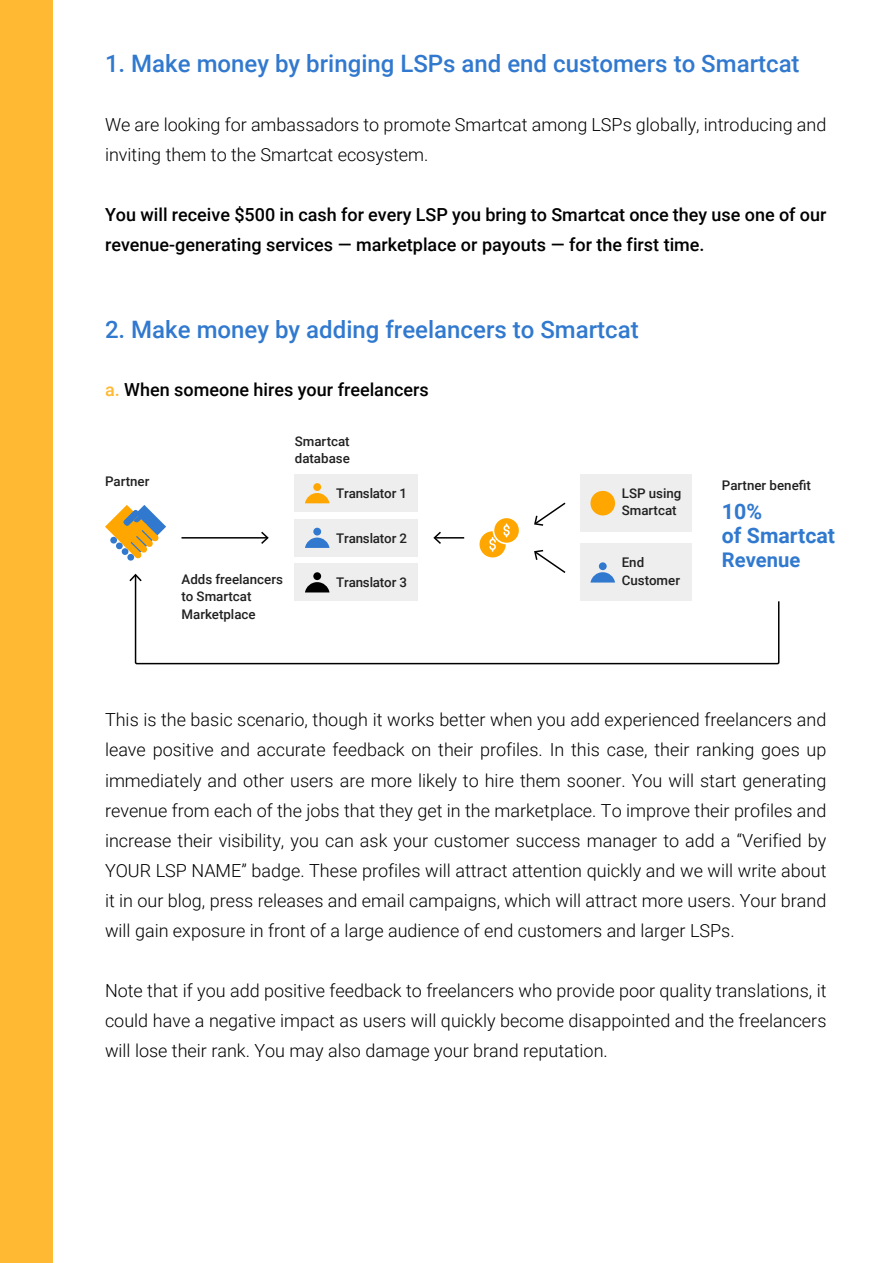
<style>
.page{position:relative;width:893px;height:1263px;background:#fff}
.page>*{position:absolute;margin:0;border:0;box-sizing:border-box;transform-origin:0 0}
.t1{font:500 24px "Roboto";color:#3179cf}
.t2{font:700 21.3px/24px "Roboto";color:#3179cf}
.t3{font:700 20.25px "Roboto";color:#3179cf}
.t4{font:300 18px/30px "Roboto";color:#000;text-align:justify}
.t5{font:500 18px/30px "Roboto";color:#000}
.t6{font:500 13.35px/17.2px "Roboto";color:#212121}
.s1{color:#ffb933}
</style>
<div class="page">
<div style="left:0;top:0;width:52px;height:1263px;background:#ffb933"></div>
<hr style="left:181px;top:537px;width:86px;height:2px;background:#000">
<svg style="left:261px;top:532px;width:8px;height:12px"></svg>
<hr style="left:435px;top:537px;width:29px;height:2px;background:#000">
<svg style="left:433px;top:532px;width:8px;height:12px"></svg>
<svg style="left:534px;top:502px;width:32px;height:24px"></svg>
<svg style="left:534px;top:550px;width:32px;height:23px"></svg>
<svg style="left:480px;top:518px;width:39px;height:39px"></svg>
<div style="left:295px;top:474px;width:123px;height:38px;background:#eee"></div>
<div style="left:295px;top:519px;width:123px;height:38px;background:#eee"></div>
<div style="left:295px;top:563px;width:123px;height:38px;background:#eee"></div>
<div style="left:313px;top:483px;width:8px;height:8px;background:#ffa700;border-radius:50%"></div>
<svg style="left:305px;top:493px;width:24px;height:10px"></svg>
<div style="left:313px;top:528px;width:8px;height:7px;background:#3179cf;border-radius:50%"></div>
<svg style="left:305px;top:538px;width:24px;height:10px"></svg>
<div style="left:580px;top:474px;width:112px;height:58px;background:#eee"></div>
<div style="left:590px;top:491px;width:25px;height:24px;background:#ffa700;border-radius:50%"></div>
<div style="left:580px;top:544px;width:112px;height:57px;background:#eee"></div>
<div style="left:599px;top:562px;width:8px;height:8px;background:#3179cf;border-radius:50%"></div>
<svg style="left:596px;top:572px;width:13px;height:2px"></svg>
<svg style="left:134px;top:574px;width:646px;height:91px"></svg>
<svg style="left:129px;top:574px;width:13px;height:7px"></svg>
<svg style="left:105px;top:505px;width:61px;height:56px"></svg>
<h1 class="t1" style="left:105px;top:47px;width:696px">1. Make money by bringing LSPs and end customers to Smartcat</h1>
<p class="t4" style="left:105px;top:109px;width:723px">We are looking for ambassadors to promote Smartcat among LSPs globally, introducing and inviting them to the Smartcat ecosystem.</p>
<p class="t5" style="left:105px;top:199px;width:723px">You will receive $500 in cash for every LSP you bring to Smartcat once they use one of our revenue-generating services — marketplace or payouts — for the first time.</p>
<h1 class="t1" style="left:105px;top:312px;width:535px">2. Make money by adding freelancers to Smartcat</h1>
<p class="t5" style="left:105px;top:374px;width:325px"><span class="s1">a.</span> When someone hires your freelancers</p>
<p class="t6" style="left:105px;top:472px;width:46px">Partner</p>
<p class="t6" style="left:181px;top:570px;width:103px">Adds freelancers to Smartcat<br>Marketplace</p>
<p class="t6" style="left:295px;top:432px;width:57px">Smartcat database</p>
<p class="t6" style="left:336px;top:484px;width:72px">Translator 1</p>
<p class="t6" style="left:336px;top:529px;width:72px">Translator 2</p>
<p class="t6" style="left:336px;top:573px;width:72px">Translator 3</p>
<p class="t6" style="left:622px;top:484px;width:61px">LSP using<br>Smartcat</p>
<p class="t6" style="left:622px;top:553px;width:60px">End<br>Customer</p>
<p class="t6" style="left:722px;top:476px;width:91px">Partner benefit</p>
<p class="t2" style="left:722px;top:499px;width:115px">10%<br>of Smartcat</p>
<p class="t3" style="left:722px;top:545px;width:80px">Revenue</p>
<p class="t4" style="left:105px;top:704px;width:723px">This is the basic scenario, though it works better when you add experienced freelancers and leave positive and accurate feedback on their profiles. In this case, their ranking goes up immediately and other users are more likely to hire them sooner. You will start generating revenue from each of the jobs that they get in the marketplace. To improve their profiles and increase their visibility, you can ask your customer success manager to add a “Verified by YOUR LSP NAME” badge. These profiles will attract attention quickly and we will write about it in our blog, press releases and email campaigns, which will attract more users. Your brand will gain exposure in front of a large audience of end customers and larger LSPs.</p>
<p class="t4" style="left:105px;top:974px;width:723px">Note that if you add positive feedback to freelancers who provide poor quality translations, it could have a negative impact as users will quickly become disappointed and the freelancers will lose their rank. You may also damage your brand reputation.</p>
</div>
